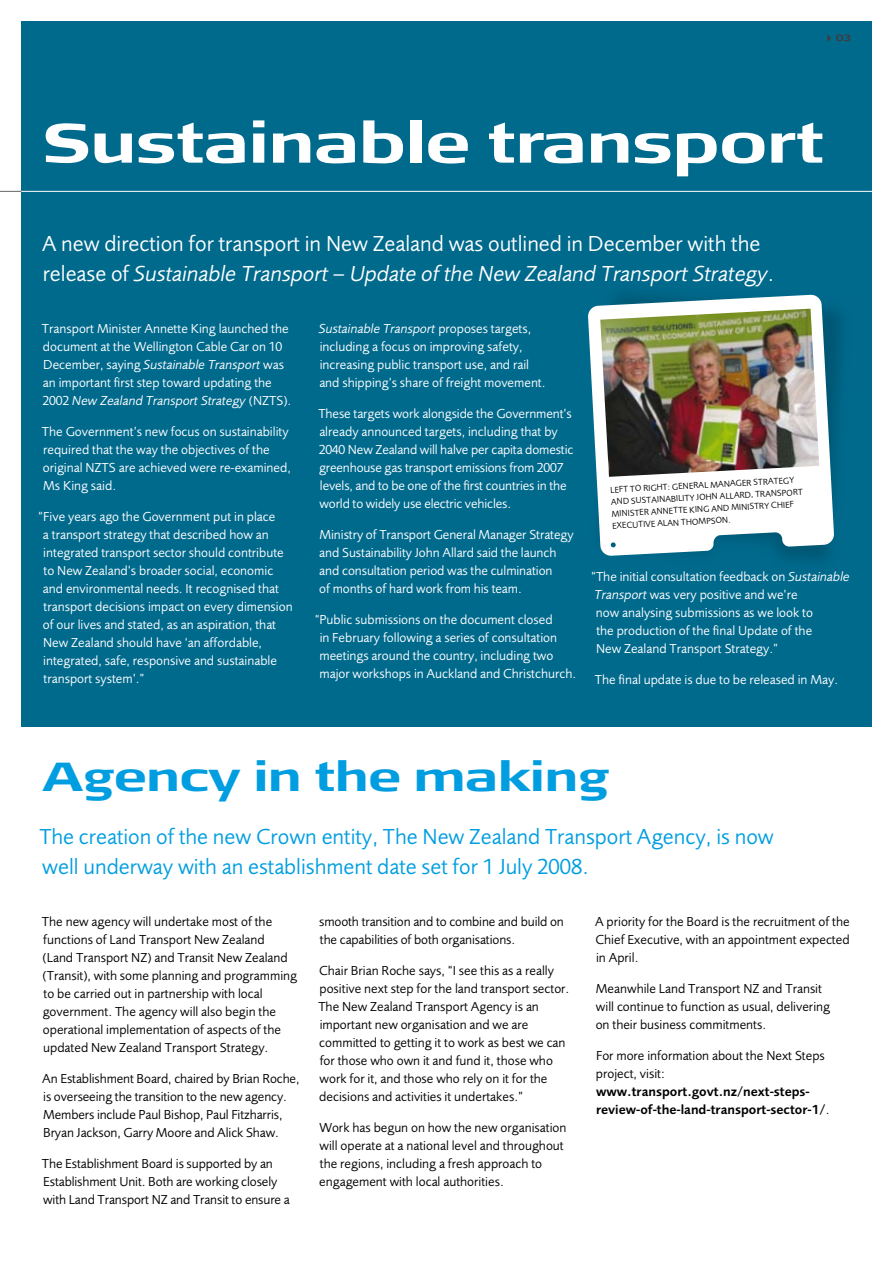
<style>
.page{position:relative;width:893px;height:1263px;background:#fff}
.page>*{position:absolute;margin:0;border:0;box-sizing:border-box;transform-origin:0 0}
.t1{font:700 55.5px "Signa Ext Column";color:#fff}
.t2{font:700 40.5px "Signa Ext Column";color:#009ee0}
.t3{font:22.5px/30px "Foundry Sans";color:#fff}
.t4{font:22.5px/30px "Foundry Sans";color:#009ee0}
.t5{font:13.5px/18px "Foundry Sans";color:#fff}
.t6{font:13.5px/18px "Foundry Sans";color:#000}
.t7{font:600 13.5px/18px "Foundry Sans";color:#000}
.t8{font:9px "Foundry Sans";color:#000}
.t9{font:700 9px "Signa Ext Column";color:#3e3e40}
.s1{font-style:italic}
.s2{font-weight:400}
</style>
<div class="page">
<div style="left:21px;top:21px;width:851px;height:706px;background:#006a8d"></div>
<svg style="left:588px;top:294px;width:246px;height:262px;fill:#fff"></svg>
<svg style="left:0;top:191px;width:21px;height:1px"></svg>
<hr style="left:21px;top:191px;width:872px;height:1px;background:#fff">
<svg style="left:827px;top:34px;width:4px;height:8px"></svg>
<img style="left:600px;top:309px;width:219px;height:174px">
<svg style="left:611px;top:498px;width:18px;height:7px"></svg>
<svg style="left:711px;top:504px;width:18px;height:7px"></svg>
<p class="t9" style="left:836px;top:33px;width:17px">03</p>
<h1 class="t1" style="left:43px;top:110px;width:783px">Sustainable transport</h1>
<h3 class="t3" style="left:42px;top:228px;width:734px">A new direction for transport in New Zealand was outlined in December with the release of <span class="s1">Sustainable Transport – Update of the New Zealand Transport Strategy</span>.</h3>
<p class="t5" style="left:42px;top:320px;width:251px">Transport Minister Annette King launched the document at the Wellington Cable Car on 10<br>December, saying <span class="s1">Sustainable Transport</span> was an important first step toward updating the 2002 <span class="s1">New Zealand Transport Strategy</span> (NZTS).</p>
<p class="t5" style="left:42px;top:423px;width:250px">The Government’s new focus on sustainability required that the way the objectives of the original NZTS are achieved were re-examined, Ms King said.</p>
<p class="t5" style="left:43px;top:507px;width:251px;text-indent:-5px">“Five years ago the Government put in place<br>a transport strategy that described how an integrated transport sector should contribute to New Zealand’s broader social, economic and environmental needs. It recognised that transport decisions impact on every dimension of our lives and stated, as an aspiration, that New Zealand should have ‘an affordable, integrated, safe, responsive and sustainable transport system’.”</p>
<p class="t5" style="left:319px;top:320px;width:228px"><span class="s1">Sustainable Transport</span> proposes targets, including a focus on improving safety, increasing public transport use, and rail and shipping’s share of freight movement.</p>
<p class="t5" style="left:318px;top:405px;width:256px">These targets work alongside the Government’s already announced targets, including that by 2040 New Zealand will halve per capita domestic greenhouse gas transport emissions from 2007 levels, and to be one of the first countries in the world to widely use electric vehicles.</p>
<p class="t5" style="left:319px;top:525px;width:256px">Ministry of Transport General Manager Strategy and Sustainability John Allard said the launch and consultation period was the culmination<br>of months of hard work from his team.</p>
<p class="t5" style="left:320px;top:610px;width:258px;text-indent:-5px">“Public submissions on the document closed<br>in February following a series of consultation meetings around the country, including two major workshops in Auckland and Christchurch.</p>
<p class="t8" style="left:610px;top:484px;width:10px;rotate:-3deg">Left</p>
<p class="t8" style="left:630px;top:483px;width:25px;rotate:-3deg">to Right</p>
<p class="t8" style="left:667px;top:481px;width:17px;rotate:-3deg">: General</p>
<p class="t8" style="left:710px;top:479px;width:8px;rotate:-3deg">manager</p>
<p class="t8" style="left:753px;top:477px;width:6px;rotate:-3deg">strateg</p>
<p class="t8" style="left:631px;top:495px;width:11px;rotate:-3deg">Sustainabilit</p>
<p class="t8" style="left:689px;top:492px;width:16px;rotate:-3deg">y John</p>
<p class="t8" style="left:719px;top:491px;width:6px;rotate:-3deg">allard</p>
<p class="t8" style="left:751px;top:489px;width:11px;rotate:-3deg">, transport</p>
<p class="t8" style="left:611px;top:508px;width:8px;rotate:-3deg">minister</p>
<p class="t8" style="left:651px;top:506px;width:6px;rotate:-3deg">annette</p>
<p class="t8" style="left:689px;top:504px;width:6px;rotate:-3deg">king</p>
<p class="t8" style="left:731px;top:502px;width:8px;rotate:-3deg">ministr</p>
<p class="t8" style="left:764px;top:500px;width:13px;rotate:-3deg">y chief</p>
<p class="t8" style="left:612px;top:520px;width:16px;rotate:-3deg">executive</p>
<p class="t8" style="left:657px;top:518px;width:6px;rotate:-3deg">alan</p>
<p class="t8" style="left:681px;top:517px;width:8px;rotate:-3deg">thompson</p>
<p class="t5" style="left:591px;top:568px;width:260px">“The initial consultation feedback on <span class="s1">Sustainable Transport</span> was very positive and we’re<br>now analysing submissions as we look to<br>the production of the final Update of the<br>New Zealand Transport Strategy.”</p>
<p class="t5" style="left:595px;top:670px;width:245px">The final update is due to be released in May.</p>
<h2 class="t2" style="left:43px;top:752px;width:568px">Agency in the making</h2>
<h3 class="t4" style="left:39px;top:821px;width:736px">The creation of the new Crown entity, The New Zealand Transport Agency, is now well underway with an establishment date set for 1 July 2008.</h3>
<p class="t6" style="left:42px;top:913px;width:257px">The new agency will undertake most of the functions of Land Transport New Zealand (Land Transport NZ) and Transit New Zealand (Transit), with some planning and programming to be carried out in partnership with local government. The agency will also begin the operational implementation of aspects of the updated New Zealand Transport Strategy.</p>
<p class="t6" style="left:42px;top:1069px;width:259px">An Establishment Board, chaired by Brian Roche, is overseeing the transition to the new agency.<br>Members include Paul Bishop, Paul Fitzharris, Bryan Jackson, Garry Moore and Alick Shaw.</p>
<p class="t6" style="left:42px;top:1154px;width:249px">The Establishment Board is supported by an<br>Establishment Unit. Both are working closely with Land Transport NZ and Transit to ensure a</p>
<p class="t6" style="left:595px;top:913px;width:256px;text-align:justify">A priority for the Board is the recruitment of the Chief Executive, with an appointment expected in April.</p>
<p class="t6" style="left:596px;top:979px;width:236px">Meanwhile Land Transport NZ and Transit will continue to function as usual, delivering on their business commitments.</p>
<p class="t6" style="left:596px;top:1046px;width:230px">For more information about the Next Steps project, visit:</p>
<p class="t7" style="left:596px;top:1082px;width:235px">www.transport.govt.nz/next-steps&shy;review-of-the-land-transport-sector-1/<span class="s2">.</span></p>
<p class="t6" style="left:319px;top:913px;width:246px">smooth transition and to combine and build on the capabilities of both organisations.</p>
<p class="t6" style="left:318px;top:961px;width:253px">Chair Brian Roche says, “I see this as a really positive next step for the land transport sector.<br>The New Zealand Transport Agency is an important new organisation and we are committed to getting it to work as best we can for those who own it and fund it, those who work for it, and those who rely on it for the decisions and activities it undertakes.”</p>
<p class="t6" style="left:319px;top:1118px;width:249px">Work has begun on how the new organisation will operate at a national level and throughout the regions, including a fresh approach to engagement with local authorities.</p>
</div>
